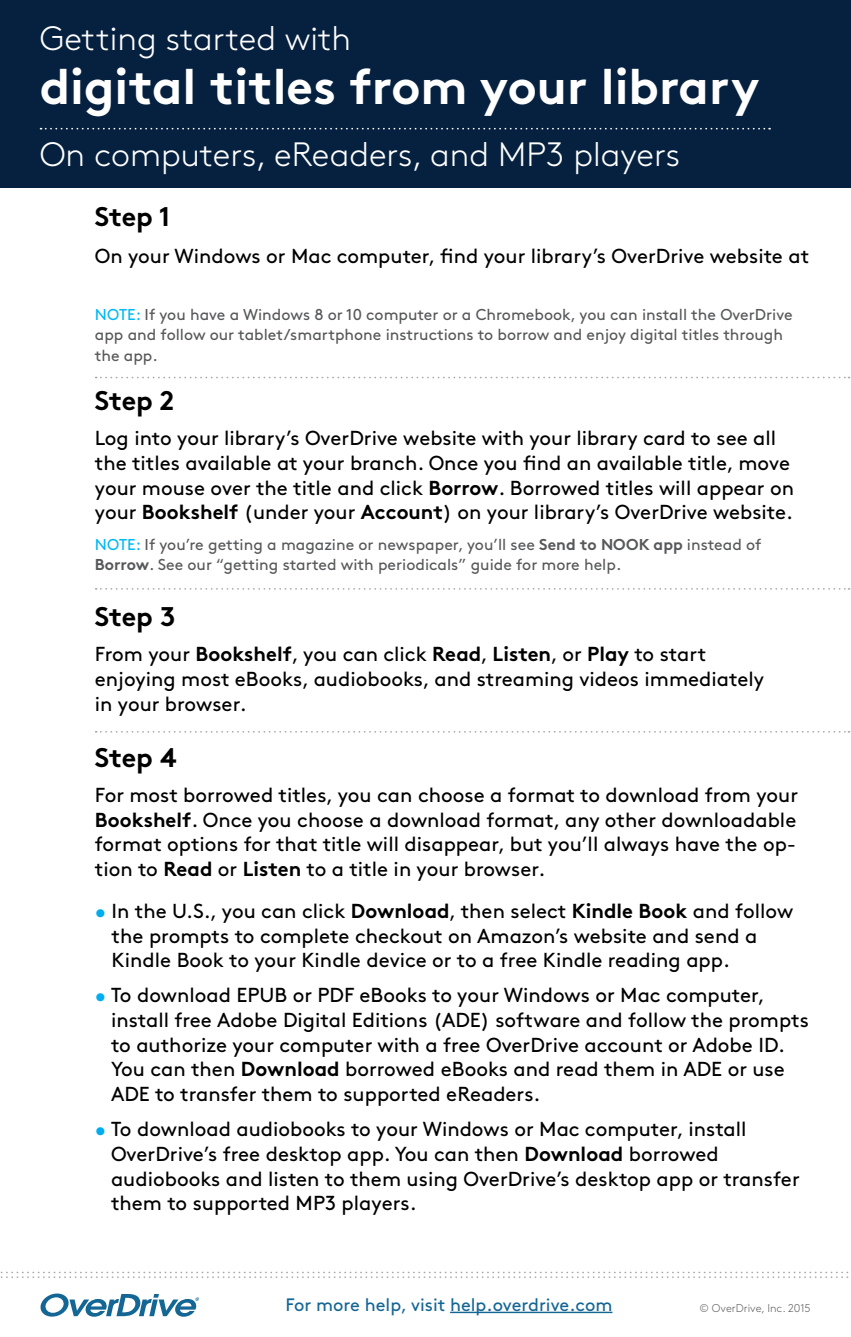
<style>
.page{position:relative;width:851px;height:1337px;background:#fff}
.page>*{position:absolute;margin:0;border:0;box-sizing:border-box;transform-origin:0 0}
.t1{font:700 49.5px "Brown Std";color:#fff}
.t2{font:300 33.75px "Brown Std";color:#fff}
.t3{font:700 27px "Brown Std";letter-spacing:-.015em;color:#000001}
.t4{font:20.25px/24.8px "Brown Std";color:#000001}
.t5{font:18px "Brown Std";color:#146695}
.t6{font:15.75px/20.2px "Brown Std";color:#57585a}
.t7{font:300 11.25px "Brown Std";color:#636366}
.s1{color:#00baf1}
.s2{font-weight:700}
.s3{color:#00aeef}
</style>
<div class="page">
<div style="left:0;top:0;width:850px;height:187px;background:#06213f"></div>
<svg style="left:40px;top:1293px;width:159px;height:23px"></svg>
<hr style="left:450px;top:1311px;width:162px;height:2px;background:#146695">
<svg style="left:96px;top:588px;width:753px;height:2px"></svg>
<svg style="left:96px;top:731px;width:753px;height:1px"></svg>
<svg style="left:96px;top:377px;width:753px;height:1px"></svg>
<svg style="left:41px;top:128px;width:729px;height:1px"></svg>
<svg style="left:0;top:1271px;width:849px;height:7px"></svg>
<h2 class="t2" style="left:40px;top:20px;width:313px">Getting started with</h2>
<h1 class="t1" style="left:40px;top:57px;width:721px">digital titles from your library</h1>
<h2 class="t2" style="left:40px;top:136px;width:642px">On computers, eReaders, and MP3 players</h2>
<h3 class="t3" style="left:95px;top:200px;width:77px">Step 1</h3>
<p class="t4" style="left:95px;top:243px;width:716px">On your Windows or Mac computer, find your library’s OverDrive website at</p>
<p class="t6" style="left:95px;top:305px;width:699px"><span class="s1">NOTE:</span> If you have a Windows 8 or 10 computer or a Chromebook, you can install the OverDrive app and follow our tablet/smartphone instructions to borrow and enjoy digital titles through the app.</p>
<h3 class="t3" style="left:95px;top:384px;width:81px">Step 2</h3>
<p class="t4" style="left:95px;top:426px;width:700px">Log into your library’s OverDrive website with your library card to see all the titles available at your branch. Once you find an available title, move your mouse over the title and click <span class="s2">Borrow</span>. Borrowed titles will appear on your <span class="s2">Bookshelf</span> (under your <span class="s2">Account</span>) on your library’s OverDrive website.</p>
<p class="t6" style="left:95px;top:534px;width:668px"><span class="s1">NOTE:</span> If you’re getting a magazine or newspaper, you’ll see <span class="s2">Send to NOOK app</span> instead of<br><span class="s2">Borrow</span>. See our “getting started with periodicals” guide for more help.</p>
<h3 class="t3" style="left:95px;top:600px;width:82px">Step 3</h3>
<p class="t4" style="left:95px;top:642px;width:670px">From your <span class="s2">Bookshelf</span>, you can click <span class="s2">Read</span>, <span class="s2">Listen</span>, or <span class="s2">Play</span> to start enjoying most eBooks, audiobooks, and streaming videos immediately in your browser.</p>
<h3 class="t3" style="left:95px;top:741px;width:83px">Step 4</h3>
<p class="t4" style="left:95px;top:782px;width:705px;text-align:justify">For most borrowed titles, you can choose a format to download from your <span class="s2">Bookshelf</span>. Once you choose a download format, any other downloadable format options for that title will disappear, but you’ll always have the op&shy;tion to <span class="s2">Read</span> or <span class="s2">Listen</span> to a title in your browser.</p>
<p class="t4" style="left:112px;top:898px;width:683px;text-indent:-17px"><span class="s3">•</span> In the U.S., you can click <span class="s2">Download</span>, then select <span class="s2">Kindle Book</span> and follow the prompts to complete checkout on Amazon’s website and send a<br>Kindle Book to your Kindle device or to a free Kindle reading app.</p>
<p class="t4" style="left:111px;top:983px;width:699px;text-indent:-16px"><span class="s3">•</span> To download EPUB or PDF eBooks to your Windows or Mac computer, install free Adobe Digital Editions (ADE) software and follow the prompts to authorize your computer with a free OverDrive account or Adobe ID.<br>You can then <span class="s2">Download</span> borrowed eBooks and read them in ADE or use ADE to transfer them to supported eReaders.</p>
<p class="t4" style="left:111px;top:1116px;width:690px;text-indent:-16px"><span class="s3">•</span> To download audiobooks to your Windows or Mac computer, install OverDrive’s free desktop app. You can then <span class="s2">Download</span> borrowed audiobooks and listen to them using OverDrive’s desktop app or transfer them to supported MP3 players.</p>
<p class="t5" style="left:285px;top:1293px;width:328px">For more help, visit help.overdrive.com</p>
<p class="t7" style="left:699px;top:1301px;width:113px">© OverDrive, Inc. 2015</p>
</div>
